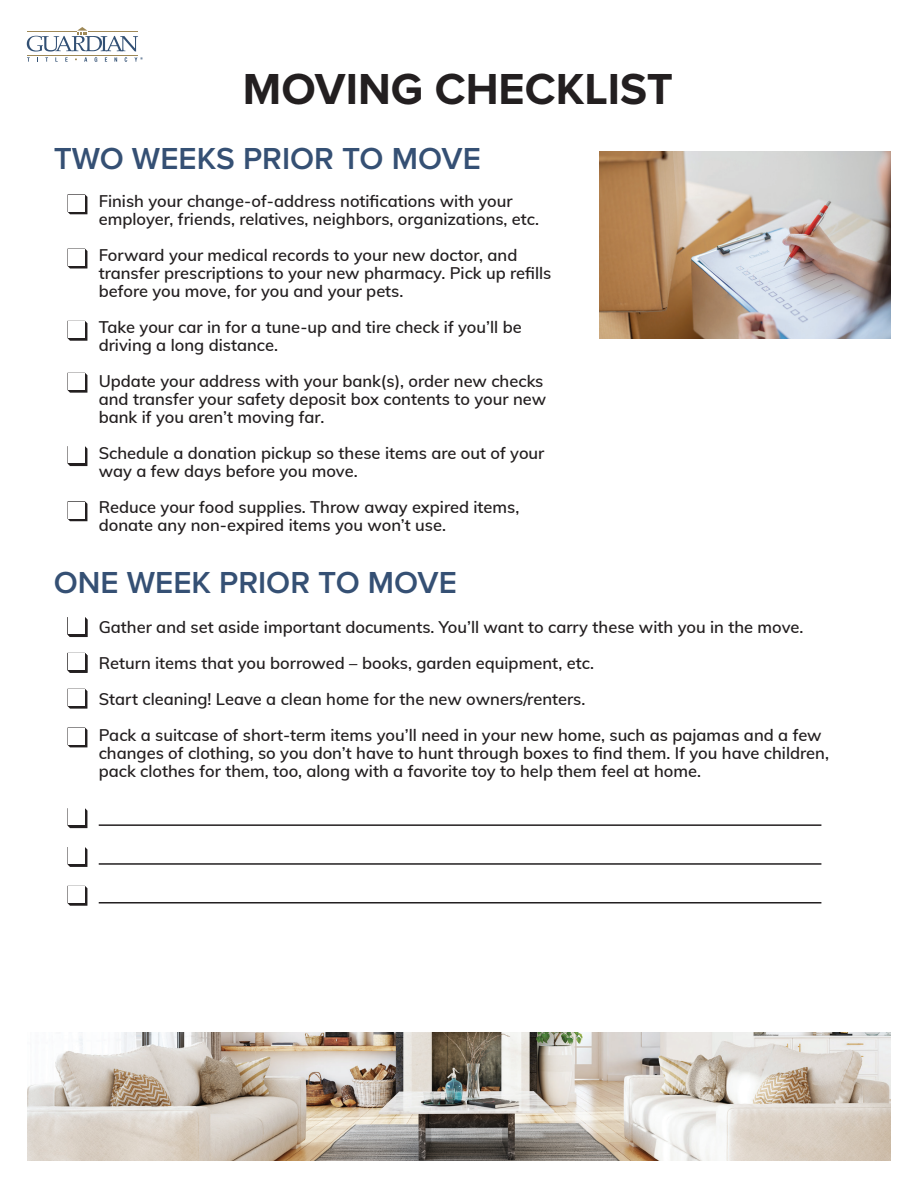
<style>
.page{position:relative;width:918px;height:1188px;background:#fff}
.page>*{position:absolute;margin:0;border:0;box-sizing:border-box;transform-origin:0 0}
.t1{font:700 45px "Proxima Nova";color:#231f20}
.t2{font:600 31.5px "Proxima Nova";color:#355074}
.t3{font:600 16.5px/18px "Muli";color:#231f20}
</style>
<div class="page">
<svg style="left:68px;top:194px;width:19px;height:20px"></svg>
<div style="left:68px;top:195px;width:16px;height:16px;background:#fff"></div>
<svg style="left:68px;top:249px;width:19px;height:20px"></svg>
<div style="left:68px;top:249px;width:16px;height:17px;background:#fff"></div>
<svg style="left:68px;top:321px;width:19px;height:20px"></svg>
<div style="left:68px;top:321px;width:16px;height:17px;background:#fff"></div>
<svg style="left:68px;top:373px;width:19px;height:20px"></svg>
<div style="left:68px;top:373px;width:16px;height:17px;background:#fff"></div>
<svg style="left:68px;top:446px;width:19px;height:20px"></svg>
<div style="left:68px;top:447px;width:16px;height:16px;background:#fff"></div>
<svg style="left:68px;top:617px;width:19px;height:20px"></svg>
<div style="left:68px;top:618px;width:16px;height:16px;background:#fff"></div>
<svg style="left:68px;top:653px;width:19px;height:20px"></svg>
<div style="left:68px;top:654px;width:16px;height:16px;background:#fff"></div>
<svg style="left:68px;top:689px;width:19px;height:20px"></svg>
<div style="left:68px;top:689px;width:16px;height:17px;background:#fff"></div>
<svg style="left:68px;top:727px;width:19px;height:20px"></svg>
<div style="left:68px;top:728px;width:16px;height:16px;background:#fff"></div>
<svg style="left:68px;top:501px;width:19px;height:20px"></svg>
<div style="left:68px;top:502px;width:16px;height:16px;background:#fff"></div>
<svg style="left:68px;top:808px;width:19px;height:20px"></svg>
<div style="left:68px;top:809px;width:16px;height:16px;background:#fff"></div>
<svg style="left:68px;top:847px;width:19px;height:20px"></svg>
<div style="left:68px;top:848px;width:16px;height:16px;background:#fff"></div>
<svg style="left:68px;top:886px;width:19px;height:20px"></svg>
<div style="left:68px;top:886px;width:16px;height:17px;background:#fff"></div>
<hr style="left:99px;top:824px;width:722px;height:2px;background:#231f20">
<hr style="left:99px;top:863px;width:722px;height:2px;background:#231f20">
<hr style="left:99px;top:902px;width:722px;height:2px;background:#231f20">
<svg style="left:27px;top:27px;width:116px;height:35px"></svg>
<img style="left:599px;top:151px;width:292px;height:187px">
<img style="left:27px;top:1032px;width:864px;height:129px">
<h1 class="t1" style="left:243px;top:55px;width:432px">MOVING CHECKLIST</h1>
<h2 class="t2" style="left:54px;top:136px;width:429px">TWO WEEKS PRIOR TO MOVE</h2>
<p class="t3" style="left:99px;top:191px;width:442px">Finish your change-of-address notifications with your employer, friends, relatives, neighbors, organizations, etc.</p>
<p class="t3" style="left:99px;top:245px;width:454px">Forward your medical records to your new doctor, and transfer prescriptions to your new pharmacy. Pick up refills before you move, for you and your pets.</p>
<p class="t3" style="left:99px;top:317px;width:425px">Take your car in for a tune-up and tire check if you’ll be driving a long distance.</p>
<p class="t3" style="left:99px;top:371px;width:449px">Update your address with your bank(s), order new checks and transfer your safety deposit box contents to your new bank if you aren’t moving far.</p>
<p class="t3" style="left:99px;top:443px;width:447px">Schedule a donation pickup so these items are out of your way a few days before you move.</p>
<p class="t3" style="left:99px;top:497px;width:422px">Reduce your food supplies. Throw away expired items, donate any non-expired items you won’t use.</p>
<h2 class="t2" style="left:54px;top:559px;width:405px">ONE WEEK PRIOR TO MOVE</h2>
<p class="t3" style="left:99px;top:608px;width:725px;line-height:36px">Gather and set aside important documents. You’ll want to carry these with you in the move.<br>Return items that you borrowed – books, garden equipment, etc.<br>Start cleaning! Leave a clean home for the new owners/renters.<br>Pack a suitcase of short-term items you’ll need in your new home, such as pajamas and a few</p>
<p class="t3" style="left:99px;top:743px;width:732px">changes of clothing, so you don’t have to hunt through boxes to find them. If you have children, pack clothes for them, too, along with a favorite toy to help them feel at home.</p>
</div>
